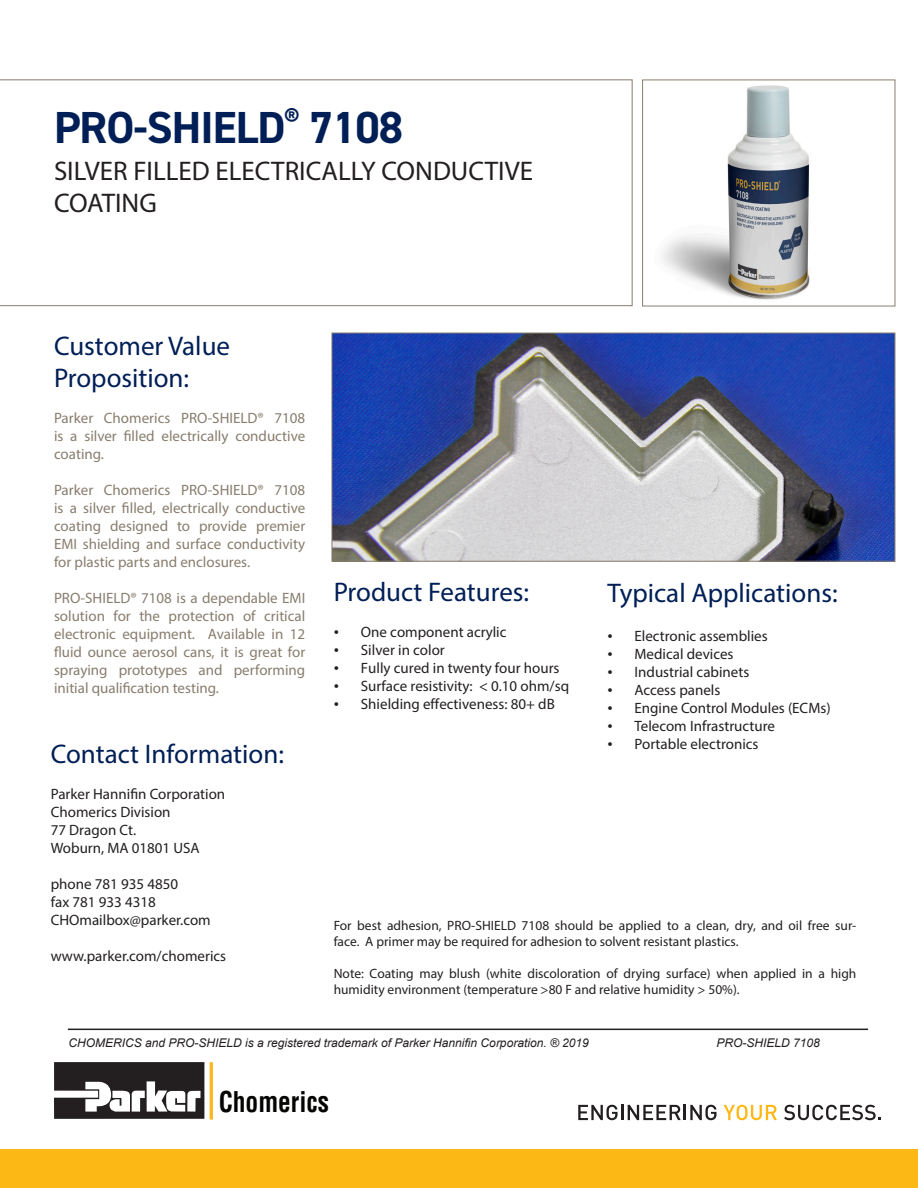
<style>
.page{position:relative;width:918px;height:1188px;background:#fff}
.page>*{position:absolute;margin:0;border:0;box-sizing:border-box;transform-origin:0 0}
.t1{font:700 45px "DIN2014";letter-spacing:-.02em;color:#001f56}
.t2{font:700 condensed 27.9px "Helvetica";color:#040503;scale:.91 1}
.t3{font:27px "Myriad Pro";color:#001f56}
.t4{font:27px/32.4px "Myriad Pro";color:#231f20}
.t5{font:15px/18px "Myriad Pro";color:#887d6e;text-align:justify}
.t6{font:15px "Myriad Pro";color:#231f20}
.t7{font:13.5px/16.2px "Myriad Pro";color:#231f20}
.TM{font:italic 12px "Arial";color:#231f20}
.s1{font-family:"Times New Roman"}
</style>
<div class="page">
<div style="left:0;top:1150px;width:918px;height:38px;background:#fcb814"></div>
<svg style="left:578px;top:1105px;width:139px;height:15px"></svg>
<svg style="left:724px;top:1105px;width:53px;height:15px"></svg>
<svg style="left:784px;top:1105px;width:97px;height:15px"></svg>
<svg style="left:0;top:79px;width:633px;height:227px"></svg>
<img style="left:662px;top:85px;width:148px;height:215px">
<img style="left:334px;top:335px;width:559px;height:225px">
<div style="left:332px;top:333px;width:563px;height:229px;border:1px solid #887d6e"></div>
<svg style="left:54px;top:1062px;width:150px;height:57px"></svg>
<hr style="left:210px;top:1062px;width:3px;height:57px;background:#fbb826">
<hr style="left:68px;top:1029px;width:800px;height:1px;background:#231f20">
<p class="t1" style="left:54px;top:97px;width:351px">PRO-SHIELD<sup>®</sup> 7108</p>
<p class="t4" style="left:54px;top:154px;width:481px">SILVER FILLED ELECTRICALLY CONDUCTIVE<br>COATING</p>
<p class="t3" style="left:54px;top:329px;width:178px">Customer Value</p>
<p class="t3" style="left:54px;top:361px;width:137px">Proposition:</p>
<p class="t5" style="left:54px;top:409px;width:253px">Parker Chomerics PRO-SHIELD® 7108 is a silver filled electrically conductive coating.</p>
<p class="t5" style="left:54px;top:481px;width:253px">Parker Chomerics PRO-SHIELD® 7108 is a silver filled, electrically conductive coating designed to provide premier EMI shielding and surface conductivity for plastic parts and enclosures.</p>
<p class="t5" style="left:54px;top:589px;width:253px">PRO-SHIELD® 7108 is a dependable EMI solution for the protection of critical electronic equipment. Available in 12 fluid ounce aerosol cans, it is great for spraying prototypes and performing initial qualification testing.</p>
<p class="t3" style="left:51px;top:737px;width:235px">Contact Information:</p>
<p class="t6" style="left:51px;top:784px;width:176px">Parker Hannifin Corporation</p>
<p class="t6" style="left:51px;top:802px;width:121px">Chomerics Division</p>
<p class="t6" style="left:51px;top:820px;width:87px">77 Dragon Ct.</p>
<p class="t6" style="left:51px;top:838px;width:151px">Woburn, MA 01801 USA</p>
<p class="t6" style="left:51px;top:874px;width:129px">phone 781 935 4850</p>
<p class="t6" style="left:51px;top:892px;width:107px">fax 781 933 4318</p>
<p class="t6" style="left:51px;top:910px;width:162px">CHOmailbox@parker.com</p>
<p class="t6" style="left:51px;top:946px;width:177px">www.parker.com/chomerics</p>
<p class="t3" style="left:334px;top:575px;width:197px">Product Features:</p>
<p class="t6" style="left:334px;top:623px;width:174px"><span class="s1">•</span> One component acrylic</p>
<p class="t6" style="left:334px;top:641px;width:112px"><span class="s1">•</span> Silver in color</p>
<p class="t6" style="left:334px;top:659px;width:227px"><span class="s1">•</span> Fully cured in twenty four hours</p>
<p class="t6" style="left:334px;top:677px;width:237px"><span class="s1">•</span> Surface resistivity: &lt; 0.10 ohm/sq</p>
<p class="t6" style="left:334px;top:695px;width:222px"><span class="s1">•</span> Shielding effectiveness: 80+ dB</p>
<p class="t3" style="left:608px;top:576px;width:232px">Typical Applications:</p>
<p class="t6" style="left:608px;top:627px;width:162px"><span class="s1">•</span> Electronic assemblies</p>
<p class="t6" style="left:608px;top:645px;width:128px"><span class="s1">•</span> Medical devices</p>
<p class="t6" style="left:608px;top:663px;width:143px"><span class="s1">•</span> Industrial cabinets</p>
<p class="t6" style="left:608px;top:681px;width:114px"><span class="s1">•</span> Access panels</p>
<p class="t6" style="left:608px;top:699px;width:225px"><span class="s1">•</span> Engine Control Modules (ECMs)</p>
<p class="t6" style="left:608px;top:717px;width:169px"><span class="s1">•</span> Telecom Infrastructure</p>
<p class="t6" style="left:608px;top:735px;width:153px"><span class="s1">•</span> Portable electronics</p>
<p class="t7" style="left:334px;top:917px;width:524px">For best adhesion, PRO-SHIELD 7108 should be applied to a clean, dry, and oil free sur&shy;face. A primer may be required for adhesion to solvent resistant plastics.</p>
<p class="t7" style="left:334px;top:965px;width:524px">Note: Coating may blush (white discoloration of drying surface) when applied in a high humidity environment (temperature &gt;80 F and relative humidity &gt; 50%).</p>
<p class="TM" style="left:69px;top:1035px;width:522px">CHOMERICS and PRO-SHIELD is a registered trademark of Parker Hannifin Corporation. ® 2019</p>
<p class="TM" style="left:717px;top:1035px;width:105px">PRO-SHIELD 7108</p>
<p class="t2" style="left:219px;top:1085px;width:123px">Chomerics</p>
</div>
